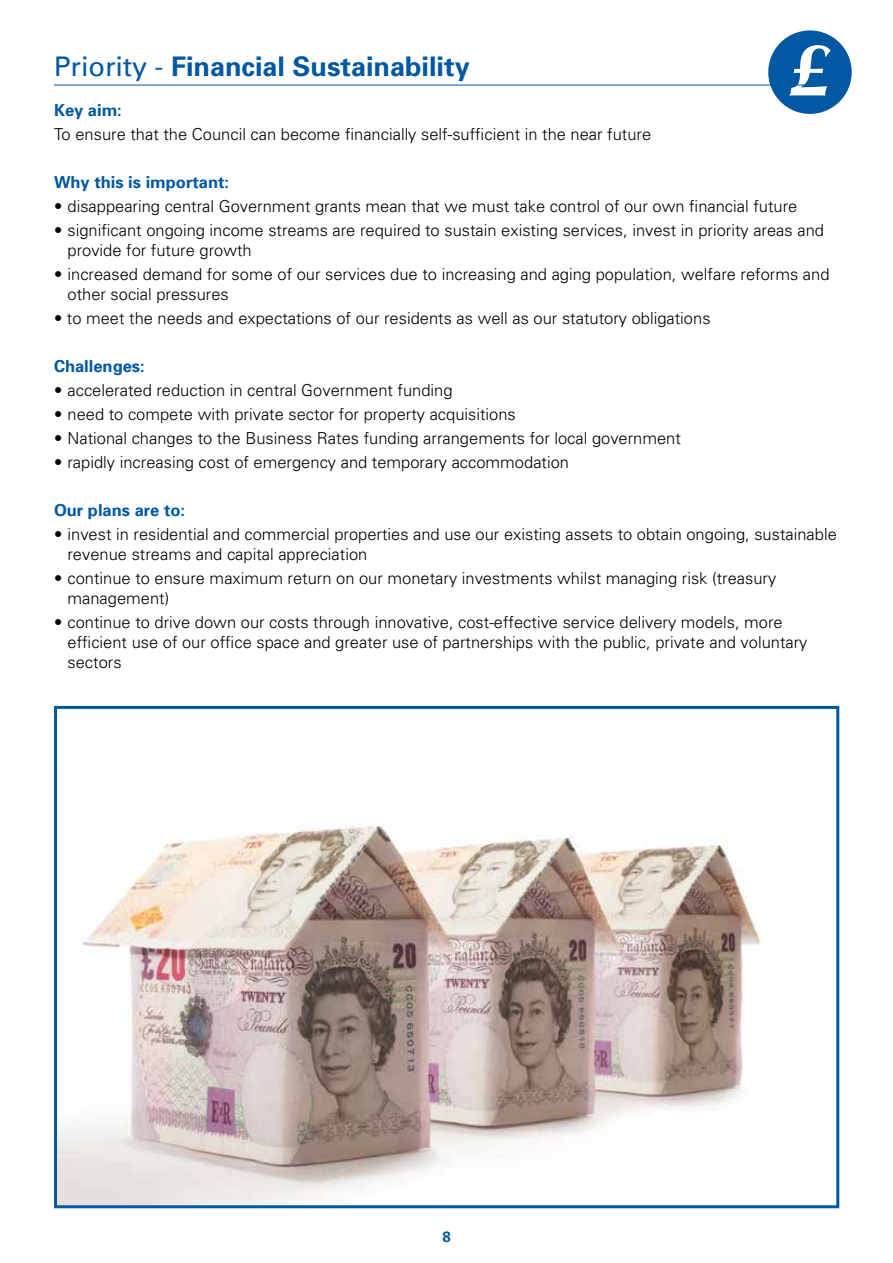
<style>
.page{position:relative;width:893px;height:1263px;background:#fff}
.page>*{position:absolute;margin:0;border:0;box-sizing:border-box;transform-origin:0 0}
.t1{font:700 27px "Univers";color:#0058a2}
.t2{font:300 16.5px/19.8px "Univers";color:#000}
.t3{font:700 16.5px "Univers";color:#0058a2}
.t4{font:700 15px "Univers";color:#0058a2}
.s1{font-weight:400}
</style>
<div class="page">
<hr style="left:54px;top:85px;width:785px;height:1px;background:#0058a2">
<img style="left:58px;top:825px;width:704px;height:379px">
<div style="left:54px;top:706px;width:785px;height:502px;border:3px solid #0058a2"></div>
<svg style="left:768px;top:30px;width:84px;height:84px"></svg>
<h1 class="t1" style="left:54px;top:49px;width:417px"><span class="s1">Priority -</span> Financial Sustainability</h1>
<p class="t3" style="left:54px;top:99px;width:69px">Key aim:</p>
<p class="t2" style="left:54px;top:124px;width:599px">To ensure that the Council can become financially self-sufficient in the near future</p>
<p class="t3" style="left:54px;top:171px;width:177px">Why this is important:</p>
<p class="t2" style="left:54px;top:196px;width:745px">• disappearing central Government grants mean that we must take control of our own financial future</p>
<p class="t2" style="left:67px;top:220px;width:758px;text-indent:-13px">• significant ongoing income streams are required to sustain existing services, invest in priority areas and provide for future growth</p>
<p class="t2" style="left:67px;top:264px;width:764px;text-indent:-13px">• increased demand for some of our services due to increasing and aging population, welfare reforms and other social pressures</p>
<p class="t2" style="left:54px;top:307px;width:658px">• to meet the needs and expectations of our residents as well as our statutory obligations</p>
<p class="t3" style="left:54px;top:355px;width:92px">Challenges:</p>
<p class="t2" style="left:54px;top:380px;width:400px">• accelerated reduction in central Government funding</p>
<p class="t2" style="left:54px;top:404px;width:463px">• need to compete with private sector for property acquisitions</p>
<p class="t2" style="left:54px;top:428px;width:628px">• National changes to the Business Rates funding arrangements for local government</p>
<p class="t2" style="left:54px;top:452px;width:517px">• rapidly increasing cost of emergency and temporary accommodation</p>
<p class="t3" style="left:54px;top:500px;width:133px">Our plans are to:</p>
<p class="t2" style="left:67px;top:524px;width:771px;text-indent:-13px">• invest in residential and commercial properties and use our existing assets to obtain ongoing, sustainable revenue streams and capital appreciation</p>
<p class="t2" style="left:67px;top:568px;width:710px;text-indent:-13px">• continue to ensure maximum return on our monetary investments whilst managing risk (treasury management)</p>
<p class="t2" style="left:67px;top:612px;width:741px;text-indent:-13px">• continue to drive down our costs through innovative, cost-effective service delivery models, more efficient use of our office space and greater use of partnerships with the public, private and voluntary sectors</p>
<p class="t4" style="left:442px;top:1227px;width:10px">8</p>
</div>
